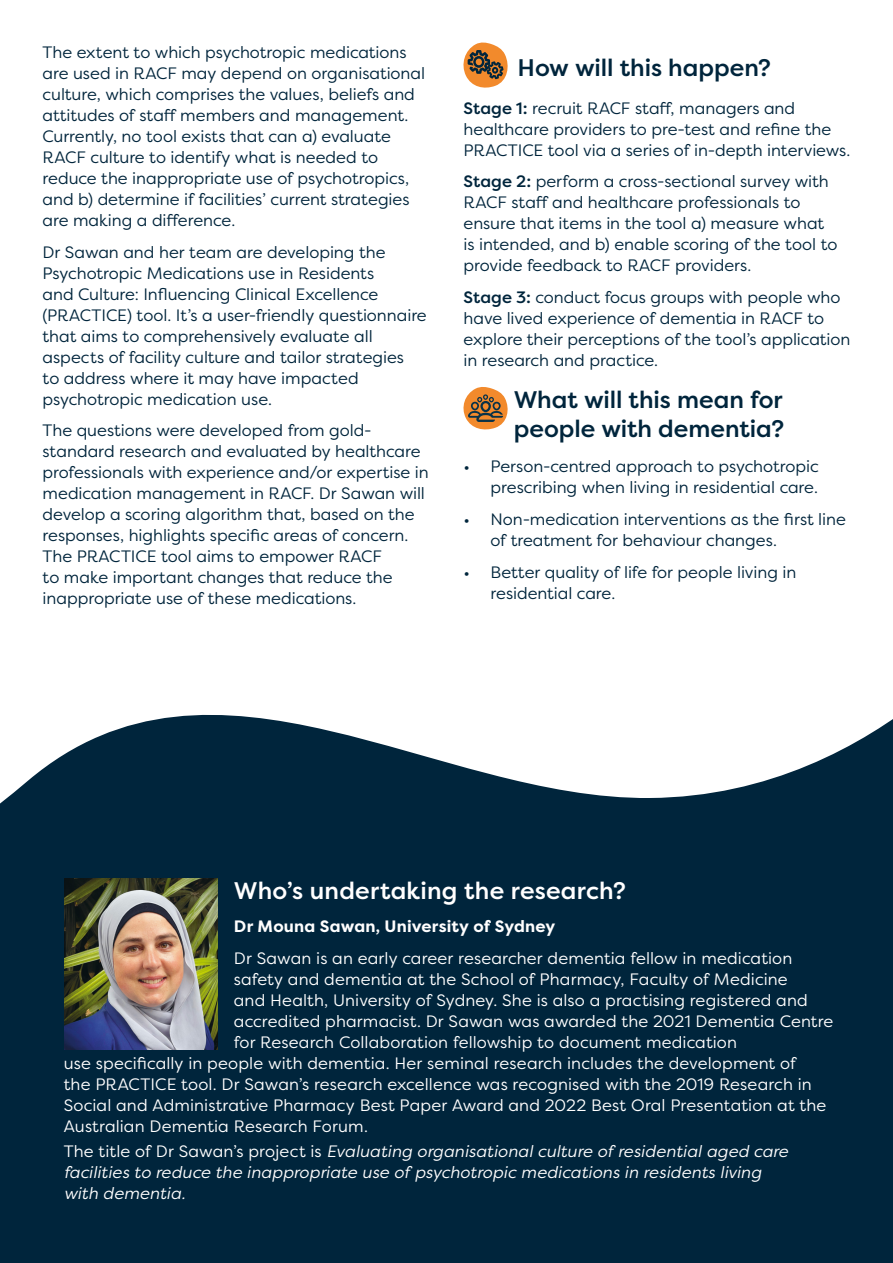
<style>
.page{position:relative;width:893px;height:1263px;background:#fff}
.page>*{position:absolute;margin:0;border:0;box-sizing:border-box;transform-origin:0 0}
.t1{font:500 24px/28.5px "Filson Pro";color:#00253c}
.t2{font:500 24px "Filson Pro";letter-spacing:.01em;color:#fff}
.t3{font:16.5px/21px "Filson Pro";color:#00253c}
.t4{font:16.5px "Filson Pro";letter-spacing:.01em;color:#fff}
.t5{font:italic 16.5px/21px "Filson Pro";letter-spacing:.01em;color:#fff}
.t6{font:700 16.5px "Filson Pro";letter-spacing:.01em;color:#fff}
.s1{font-weight:500}
.s2{font-style:normal}
</style>
<div class="page">
<svg style="left:0;top:714px;width:893px;height:549px;background:#15374c"></svg>
<img style="left:65px;top:879px;width:153px;height:170px">
<svg style="left:463px;top:42px;width:45px;height:46px"></svg>
<svg style="left:463px;top:387px;width:45px;height:43px"></svg>
<p class="t3" style="left:43px;top:41px;width:384px">The extent to which psychotropic medications are used in RACF may depend on organisational culture, which comprises the values, beliefs and attitudes of staff members and management.<br>Currently, no tool exists that can a) evaluate RACF culture to identify what is needed to reduce the inappropriate use of psychotropics, and b) determine if facilities’ current strategies are making a difference.</p>
<p class="t3" style="left:43px;top:241px;width:386px">Dr Sawan and her team are developing the Psychotropic Medications use in Residents<br>and Culture: Influencing Clinical Excellence (PRACTICE) tool. It’s a user-friendly questionnaire that aims to comprehensively evaluate all aspects of facility culture and tailor strategies<br>to address where it may have impacted psychotropic medication use.</p>
<p class="t3" style="left:43px;top:420px;width:388px">The questions were developed from gold&shy;standard research and evaluated by healthcare professionals with experience and/or expertise in medication management in RACF. Dr Sawan will develop a scoring algorithm that, based on the responses, highlights specific areas of concern.<br>The PRACTICE tool aims to empower RACF<br>to make important changes that reduce the inappropriate use of these medications.</p>
<h1 class="t1" style="left:517px;top:52px;width:255px">How will this happen?</h1>
<p class="t3" style="left:463px;top:97px;width:388px"><span class="s1">Stage 1:</span> recruit RACF staff, managers and healthcare providers to pre-test and refine the<br>PRACTICE tool via a series of in-depth interviews.</p>
<p class="t3" style="left:463px;top:171px;width:376px"><span class="s1">Stage 2:</span> perform a cross-sectional survey with RACF staff and healthcare professionals to ensure that items in the tool a) measure what is intended, and b) enable scoring of the tool to provide feedback to RACF providers.</p>
<p class="t3" style="left:463px;top:286px;width:388px"><span class="s1">Stage 3:</span> conduct focus groups with people who have lived experience of dementia in RACF to explore their perceptions of the tool’s application in research and practice.</p>
<h1 class="t1" style="left:514px;top:385px;width:272px">What will this mean for people with dementia?</h1>
<p class="t3" style="left:463px;top:456px;width:357px;text-align:right">• Person-centred approach to psychotropic prescribing when living in residential care.</p>
<p class="t3" style="left:490px;top:508px;width:357px;text-indent:-27px">• Non-medication interventions as the first line of treatment for behaviour changes.</p>
<p class="t3" style="left:490px;top:561px;width:307px;text-indent:-27px">• Better quality of life for people living in residential care.</p>
<h1 class="t2" style="left:234px;top:873px;width:394px">Who’s undertaking the research?</h1>
<p class="t6" style="left:234px;top:916px;width:323px">Dr Mouna Sawan, University of Sydney</p>
<p class="t4" style="left:234px;top:947px;width:560px">Dr Sawan is an early career researcher dementia fellow in medication</p>
<p class="t4" style="left:234px;top:968px;width:555px">safety and dementia at the School of Pharmacy, Faculty of Medicine</p>
<p class="t4" style="left:234px;top:989px;width:575px">and Health, University of Sydney. She is also a practising registered and</p>
<p class="t4" style="left:234px;top:1010px;width:601px">accredited pharmacist. Dr Sawan was awarded the 2021 Dementia Centre</p>
<p class="t4" style="left:234px;top:1031px;width:505px">for Research Collaboration fellowship to document medication</p>
<p class="t4" style="left:64px;top:1052px;width:734px">use specifically in people with dementia. Her seminal research includes the development of</p>
<p class="t4" style="left:64px;top:1073px;width:749px">the PRACTICE tool. Dr Sawan’s research excellence was recognised with the 2019 Research in</p>
<p class="t4" style="left:64px;top:1094px;width:764px">Social and Administrative Pharmacy Best Paper Award and 2022 Best Oral Presentation at the</p>
<p class="t4" style="left:64px;top:1115px;width:306px">Australian Dementia Research Forum.</p>
<p class="t5" style="left:64px;top:1140px;width:726px"><span class="s2">The title of Dr Sawan’s project is</span> Evaluating organisational culture of residential aged care facilities to reduce the inappropriate use of psychotropic medications in residents living with dementia.</p>
</div>
